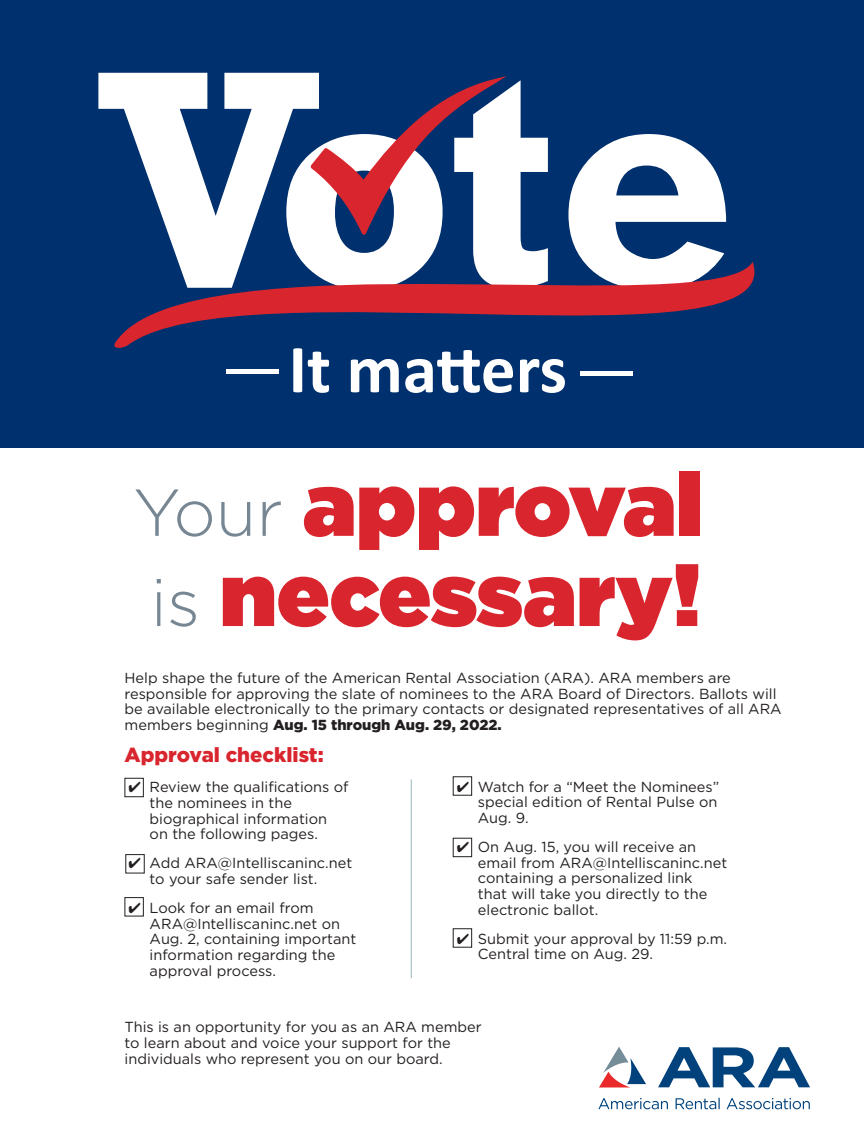
<style>
.page{position:relative;width:864px;height:1148px;background:#fff}
.page>*{position:absolute;margin:0;border:0;box-sizing:border-box;transform-origin:0 0}
.t1{font:900 88.35px "Gotham";color:#d9262e}
.t2{font:900 20.4px "Gotham";color:#d9262e}
.t3{font:14.55px/15.8px "Gotham";color:#231f20}
.s1{font-weight:300;font-size:66.3px;color:#768693}
.s2{font-weight:900}
</style>
<div class="page">
<div style="left:0;top:0;width:864px;height:448px;background:#00306d"></div>
<svg style="left:98px;top:73px;width:221px;height:161px;fill:#fff"></svg>
<svg style="left:568px;top:134px;width:158px;height:100px"></svg>
<svg style="left:286px;top:76px;width:262px;height:158px"></svg>
<svg style="left:114px;top:234px;width:640px;height:138px"></svg>
<svg style="left:293px;top:348px;width:9px;height:44px"></svg>
<svg style="left:308px;top:351px;width:21px;height:42px"></svg>
<svg style="left:351px;top:359px;width:48px;height:33px"></svg>
<svg style="left:405px;top:350px;width:108px;height:43px"></svg>
<svg style="left:520px;top:359px;width:45px;height:34px"></svg>
<hr style="left:227px;top:369px;width:52px;height:4px;background:#fff">
<div style="left:581px;top:371px;width:52px;height:5px;background:#fff"></div>
<svg style="left:658px;top:1047px;width:152px;height:40px"></svg>
<svg style="left:599px;top:1047px;width:47px;height:40px"></svg>
<svg style="left:598px;top:1097px;width:212px;height:12px"></svg>
<div style="left:125px;top:778px;width:19px;height:19px;border:1px solid #231f20"></div>
<div style="left:125px;top:854px;width:20px;height:19px;border:1px solid #231f20"></div>
<div style="left:125px;top:897px;width:19px;height:19px;border:1px solid #231f20"></div>
<div style="left:453px;top:776px;width:19px;height:19px;border:1px solid #231f20"></div>
<div style="left:453px;top:838px;width:19px;height:19px;border:1px solid #231f20"></div>
<div style="left:453px;top:928px;width:19px;height:19px;border:1px solid #231f20"></div>
<hr style="left:411px;top:779px;width:1px;height:199px;background:#a3bac2">
<p class="t1" style="left:133px;top:441px;width:571px"><span class="s1">Your</span> approval</p>
<p class="t1" style="left:151px;top:531px;width:552px"><span class="s1">is</span> necessary!</p>
<p class="t3" style="left:125px;top:669px;width:659px">Help shape the future of the American Rental Association (ARA). ARA members are responsible for approving the slate of nominees to the ARA Board of Directors. Ballots will be available electronically to the primary contacts or designated representatives of all ARA members beginning <span class="s2">Aug. 15 through Aug. 29, 2022.</span></p>
<p class="t2" style="left:125px;top:740px;width:201px">Approval checklist:</p>
<p class="t3" style="left:150px;top:779px;width:200px;text-indent:-21px">✔ Review the qualifications of the nominees in the biographical information on the following pages.</p>
<p class="t3" style="left:150px;top:855px;width:204px;text-indent:-21px">✔ Add ARA@Intelliscaninc.net to your safe sender list.</p>
<p class="t3" style="left:150px;top:899px;width:208px;text-indent:-21px">✔ Look for an email from<br>ARA@Intelliscaninc.net on<br>Aug. 2, containing important information regarding the approval process.</p>
<p class="t3" style="left:478px;top:778px;width:243px;text-indent:-21px">✔ Watch for a “Meet the Nominees” special edition of Rental Pulse on<br>Aug. 9.</p>
<p class="t3" style="left:478px;top:838px;width:251px;text-indent:-21px">✔ On Aug. 15, you will receive an email from ARA@Intelliscaninc.net containing a personalized link<br>that will take you directly to the electronic ballot.</p>
<p class="t3" style="left:478px;top:930px;width:251px;text-indent:-21px">✔ Submit your approval by 11:59 p.m.<br>Central time on Aug. 29.</p>
<p class="t3" style="left:125px;top:1018px;width:359px">This is an opportunity for you as an ARA member to learn about and voice your support for the individuals who represent you on our board.</p>
</div>
